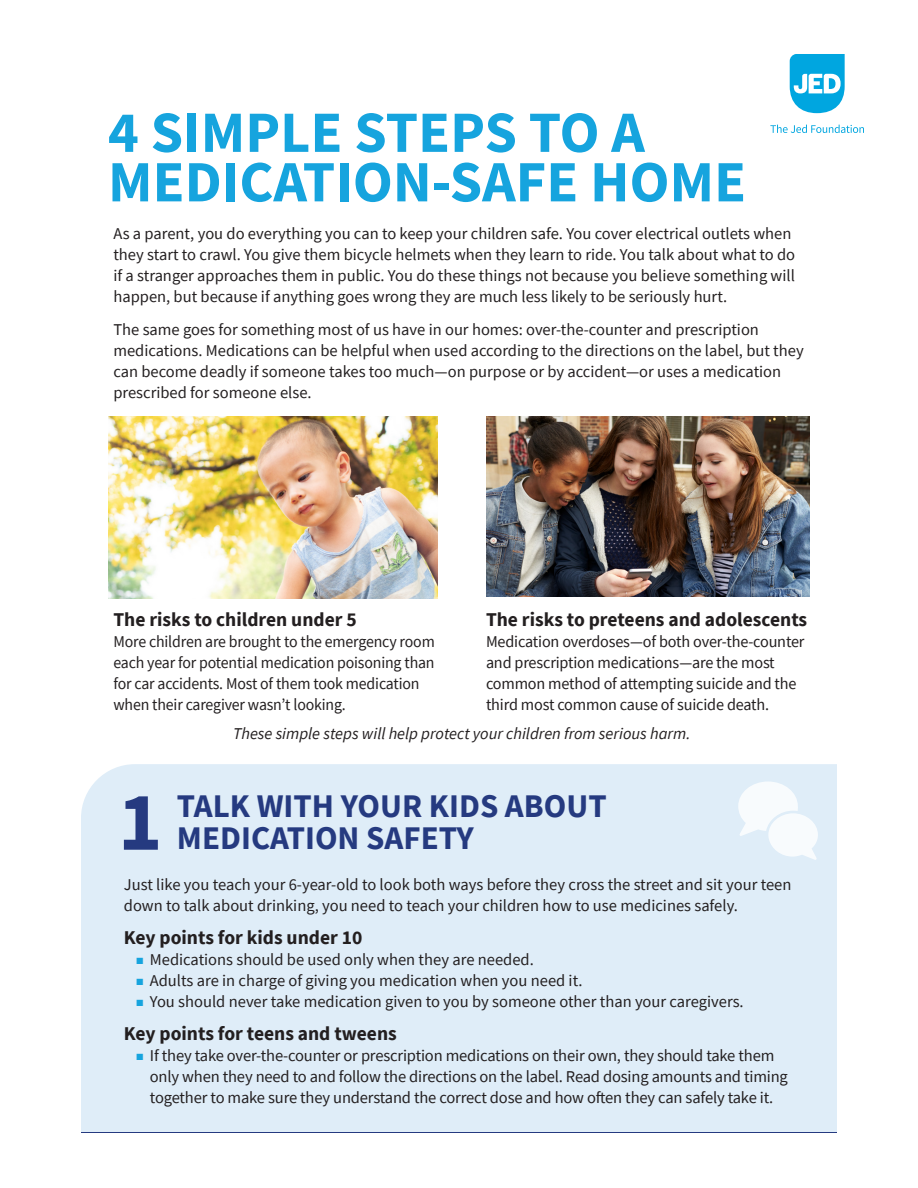
<style>
.page{position:relative;width:918px;height:1188px;background:#fff}
.page>*{position:absolute;margin:0;border:0;box-sizing:border-box;transform-origin:0 0}
.t1{font:700 84px "Source Sans Pro";color:#253a80}
.t2{font:700 58.5px/49.5px "Source Sans Pro";color:#16a4de}
.JED_Subhead{font:700 33px "Source Sans Pro";color:#253a80}
.JED_Body{font:700 19.5px "Source Sans Pro";color:#231f20}
.JED_Body-2{font:16.5px/21px "Source Sans Pro";letter-spacing:-.005em;color:#231f20}
.JED_Body-3{font:16.5px/21px "Source Sans Pro";letter-spacing:-.005em;color:#231f20;scale:.96 1}
.JED_Body-4{font:italic 16.5px "Source Sans Pro";color:#231f20}
.s1{color:#16a4de}
</style>
<div class="page">
<div style="left:81px;top:764px;width:756px;height:368px;background:#dfedf8"></div>
<img style="left:108px;top:416px;width:329px;height:182px">
<img style="left:486px;top:416px;width:324px;height:180px">
<svg style="left:738px;top:782px;width:80px;height:78px"></svg>
<svg style="left:790px;top:54px;width:55px;height:59px"></svg>
<svg style="left:770px;top:125px;width:94px;height:8px"></svg>
<hr style="left:81px;top:1132px;width:756px;height:1px;background:#253a80">
<p class="t2" style="left:108px;top:107px;width:640px">4 SIMPLE STEPS TO A<br>MEDICATION-SAFE HOME</p>
<p class="JED_Body-2" style="left:113px;top:223px;width:683px">As a parent, you do everything you can to keep your children safe. You cover electrical outlets when they start to crawl. You give them bicycle helmets when they learn to ride. You talk about what to do if a stranger approaches them in public. You do these things not because you believe something will happen, but because if anything goes wrong they are much less likely to be seriously hurt.</p>
<p class="JED_Body-2" style="left:113px;top:319px;width:692px">The same goes for something most of us have in our homes: over-the-counter and prescription medications. Medications can be helpful when used according to the directions on the label, but they can become deadly if someone takes too much—on purpose or by accident—or uses a medication prescribed for someone else.</p>
<p class="JED_Body" style="left:113px;top:606px;width:245px">The risks to children under 5</p>
<p class="JED_Body-3" style="left:113px;top:630px;width:336px">More children are brought to the emergency room each year for potential medication poisoning than for car accidents. Most of them took medication when their caregiver wasn’t looking.</p>
<p class="JED_Body-4" style="left:233px;top:723px;width:459px">These simple steps will help protect your children from serious harm.</p>
<p class="JED_Body" style="left:486px;top:606px;width:323px">The risks to preteens and adolescents</p>
<p class="JED_Body-2" style="left:486px;top:630px;width:320px">Medication overdoses—of both over-the-counter and prescription medications—are the most common method of attempting suicide and the third most common cause of suicide death.</p>
<p class="JED_Subhead" style="left:177px;top:784px;width:431px">TALK WITH YOUR KIDS ABOUT</p>
<p class="t1" style="left:118px;top:765px;width:46px">1</p>
<p class="JED_Subhead" style="left:177px;top:816px;width:298px">MEDICATION SAFETY</p>
<p class="JED_Body-2" style="left:124px;top:874px;width:669px">Just like you teach your 6-year-old to look both ways before they cross the street and sit your teen down to talk about drinking, you need to teach your children how to use medicines safely.</p>
<p class="JED_Body" style="left:124px;top:924px;width:240px">Key points for kids under 10</p>
<p class="JED_Body-2" style="left:136px;top:949px;width:399px"><span class="s1">■</span> Medications should be used only when they are needed.</p>
<p class="JED_Body-2" style="left:136px;top:970px;width:448px"><span class="s1">■</span> Adults are in charge of giving you medication when you need it.</p>
<p class="JED_Body-2" style="left:136px;top:991px;width:609px"><span class="s1">■</span> You should never take medication given to you by someone other than your caregivers.</p>
<p class="JED_Body" style="left:124px;top:1020px;width:274px">Key points for teens and tweens</p>
<p class="JED_Body-2" style="left:150px;top:1045px;width:640px;text-indent:-13px"><span class="s1">■</span> If they take over-the-counter or prescription medications on their own, they should take them only when they need to and follow the directions on the label. Read dosing amounts and timing together to make sure they understand the correct dose and how often they can safely take it.</p>
</div>
